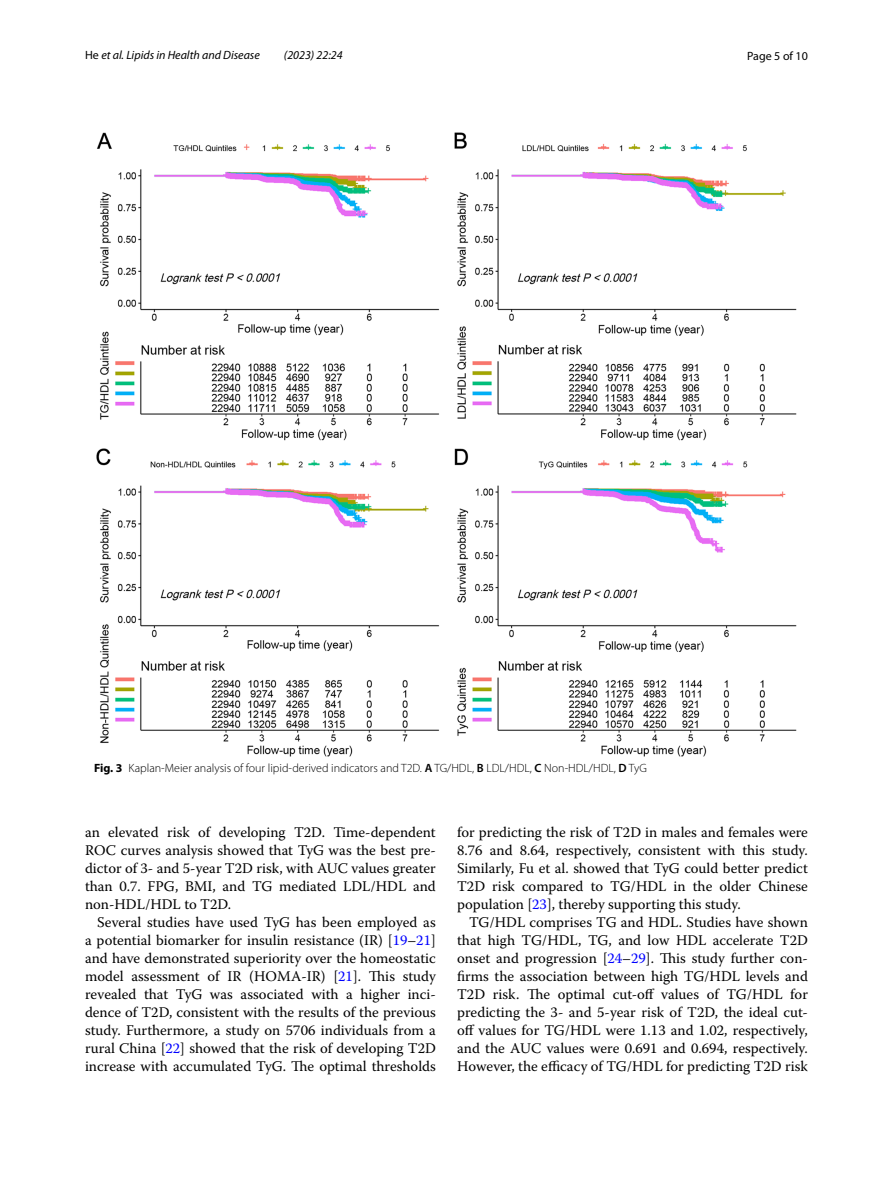
<style>
.page{position:relative;width:893px;height:1187px;background:#fff}
.page>*{position:absolute;margin:0;border:0;box-sizing:border-box;transform-origin:0 0}
.t1{font:14.7px/18px "Warnock Pro";color:#000;text-align:justify}
.t2{font:300 12px "Myriad Pro";color:#000}
.t3{font:italic 12px "Myriad Pro";color:#000}
.t4{font:12px "Myriad Pro";color:#000}
.s1{font-style:normal}
.s2{font-weight:700}
.s3{font-weight:600}
.s4{color:#00f}
</style>
<div class="page">
<img style="left:96px;top:133px;width:701px;height:623px">
<p class="t3" style="left:85px;top:48px;width:176px"><span class="s1">He</span> et al. Lipids in Health and Disease</p>
<p class="t3" style="left:284px;top:48px;width:60px">(2023) 22:24</p>
<p class="t4" style="left:747px;top:48px;width:62px">Page 5 of 10</p>
<p class="t2" style="left:94px;top:761px;width:554px"><span class="s2">Fig. 3</span> Kaplan-Meier analysis of four lipid-derived indicators and T2D. <span class="s3">A</span> TG/HDL, <span class="s3">B</span> LDL/HDL, <span class="s3">C</span> Non-HDL/HDL, <span class="s3">D</span> TyG</p>
<p class="t1" style="left:85px;top:822px;width:352px">an elevated risk of developing T2D. Time-dependent ROC curves analysis showed that TyG was the best pre&shy;dictor of 3- and 5-year T2D risk, with AUC values greater than 0.7. FPG, BMI, and TG mediated LDL/HDL and non-HDL/HDL to T2D.</p>
<p class="t1" style="left:85px;top:912px;width:352px;text-indent:12px">Several studies have used TyG has been employed as a potential biomarker for insulin resistance (IR) [<span class="s4">19</span>–<span class="s4">21</span>] and have demonstrated superiority over the homeostatic model assessment of IR (HOMA-IR) [<span class="s4">21</span>]. This study revealed that TyG was associated with a higher inci&shy;dence of T2D, consistent with the results of the previous study. Furthermore, a study on 5706 individuals from a rural China [<span class="s4">22</span>] showed that the risk of developing T2D increase with accumulated TyG. The optimal thresholds</p>
<p class="t1" style="left:457px;top:822px;width:352px">for predicting the risk of T2D in males and females were 8.76 and 8.64, respectively, consistent with this study.<br>Similarly, Fu et al. showed that TyG could better predict T2D risk compared to TG/HDL in the older Chinese population [<span class="s4">23</span>], thereby supporting this study.</p>
<p class="t1" style="left:457px;top:912px;width:352px;text-indent:12px">TG/HDL comprises TG and HDL. Studies have shown that high TG/HDL, TG, and low HDL accelerate T2D onset and progression [<span class="s4">24</span>–<span class="s4">29</span>]. This study further con&shy;firms the association between high TG/HDL levels and T2D risk. The optimal cut-off values of TG/HDL for predicting the 3- and 5-year risk of T2D, the ideal cut&shy;off values for TG/HDL were 1.13 and 1.02, respectively, and the AUC values were 0.691 and 0.694, respectively.<br>However, the efficacy of TG/HDL for predicting T2D risk</p>
</div>
